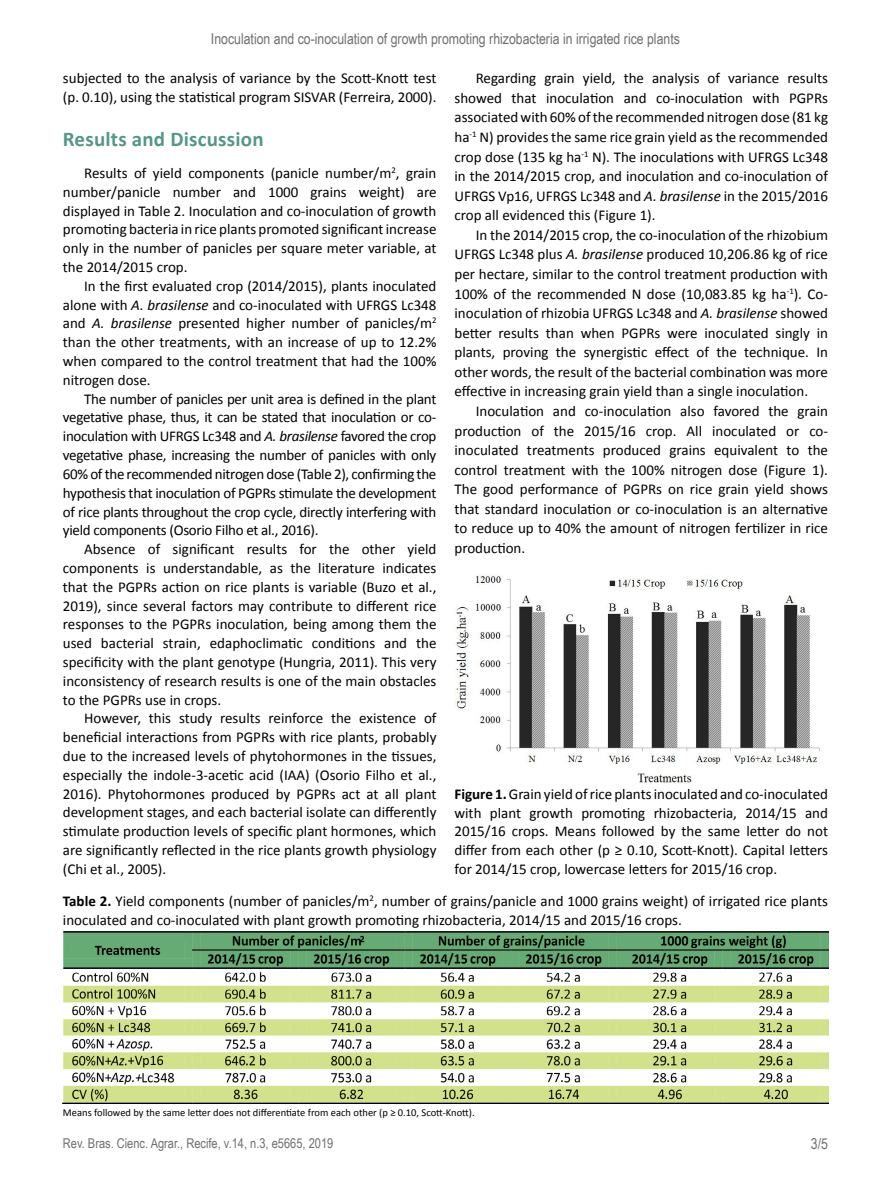
<style>
.page{position:relative;width:891px;height:1188px;background:#fff}
.page>*{position:absolute;margin:0;border:0;box-sizing:border-box;transform-origin:0 0}
.t1{font:700 21px "Calibri";letter-spacing:.01em;color:#549788}
.t2{font:15px/18.8px "Calibri";color:#000;text-align:justify}
.t3{font:15px "Arial Narrow";color:#706f6f}
.t4{font:13.5px "Arial Narrow";color:#706f6f}
.t5{font:10.5px "Calibri";color:#000}
.s1{font-style:italic}
.s2{font-weight:700}
</style>
<div class="page">
<img style="left:63px;top:931px;width:765px;height:173px">
<img style="left:454px;top:574px;width:366px;height:209px">
<p class="t3" style="left:211px;top:28px;width:471px">Inoculation and co-inoculation of growth promoting rhizobacteria in irrigated rice plants</p>
<p class="t2" style="left:63px;top:69px;width:375px">subjected to the analysis of variance by the Scott-Knott test (p. 0.10), using the statistical program SISVAR (Ferreira, 2000).</p>
<h1 class="t1" style="left:63px;top:126px;width:202px">Results and Discussion</h1>
<p class="t2" style="left:63px;top:164px;width:375px;text-indent:21px">Results of yield components (panicle number/m<sup>2</sup>, grain number/panicle number and 1000 grains weight) are displayed in Table 2. Inoculation and co-inoculation of growth promoting bacteria in rice plants promoted significant increase only in the number of panicles per square meter variable, at the 2014/2015 crop.</p>
<p class="t2" style="left:63px;top:276px;width:375px;text-indent:21px">In the first evaluated crop (2014/2015), plants inoculated alone with <span class="s1">A. brasilense</span> and co-inoculated with UFRGS Lc348 and <span class="s1">A. brasilense</span> presented higher number of panicles/m<sup>2 </sup>than the other treatments, with an increase of up to 12.2% when compared to the control treatment that had the 100% nitrogen dose.</p>
<p class="t2" style="left:63px;top:389px;width:375px;text-indent:21px">The number of panicles per unit area is defined in the plant vegetative phase, thus, it can be stated that inoculation or co&shy;inoculation with UFRGS Lc348 and <span class="s1">A. brasilense</span> favored the crop vegetative phase, increasing the number of panicles with only 60% of the recommended nitrogen dose (Table 2), confirming the hypothesis that inoculation of PGPRs stimulate the development of rice plants throughout the crop cycle, directly interfering with yield components (Osorio Filho et al., 2016).</p>
<p class="t2" style="left:63px;top:540px;width:375px;text-indent:21px">Absence of significant results for the other yield components is understandable, as the literature indicates that the PGPRs action on rice plants is variable (Buzo et al., 2019), since several factors may contribute to different rice responses to the PGPRs inoculation, being among them the used bacterial strain, edaphoclimatic conditions and the specificity with the plant genotype (Hungria, 2011). This very inconsistency of research results is one of the main obstacles to the PGPRs use in crops.</p>
<p class="t2" style="left:63px;top:709px;width:375px;text-indent:21px">However, this study results reinforce the existence of beneficial interactions from PGPRs with rice plants, probably due to the increased levels of phytohormones in the tissues, especially the indole-3-acetic acid (IAA) (Osorio Filho et al., 2016). Phytohormones produced by PGPRs act at all plant development stages, and each bacterial isolate can differently stimulate production levels of specific plant hormones, which are significantly reflected in the rice plants growth physiology (Chi et al., 2005).</p>
<p class="t2" style="left:454px;top:69px;width:375px;line-height:19.5px;text-indent:21px">Regarding grain yield, the analysis of variance results showed that inoculation and co-inoculation with PGPRs associated with 60% of the recommended nitrogen dose (81 kg ha<sup>-1</sup> N) provides the same rice grain yield as the recommended crop dose (135 kg ha<sup>-1</sup> N). The inoculations with UFRGS Lc348 in the 2014/2015 crop, and inoculation and co-inoculation of UFRGS Vp16, UFRGS Lc348 and <span class="s1">A. brasilense</span> in the 2015/2016 crop all evidenced this (Figure 1).</p>
<p class="t2" style="left:454px;top:225px;width:375px;line-height:19.5px;text-indent:21px">In the 2014/2015 crop, the co-inoculation of the rhizobium UFRGS Lc348 plus <span class="s1">A. brasilense</span> produced 10,206.86 kg of rice per hectare, similar to the control treatment production with 100% of the recommended N dose (10,083.85 kg ha<sup>-1</sup>). Co&shy;inoculation of rhizobia UFRGS Lc348 and <span class="s1">A. brasilense</span> showed better results than when PGPRs were inoculated singly in plants, proving the synergistic effect of the technique. In other words, the result of the bacterial combination was more effective in increasing grain yield than a single inoculation.</p>
<p class="t2" style="left:455px;top:401px;width:375px;line-height:19.6px;text-indent:21px">Inoculation and co-inoculation also favored the grain production of the 2015/16 crop. All inoculated or co&shy;inoculated treatments produced grains equivalent to the control treatment with the 100% nitrogen dose (Figure 1).<br>The good performance of PGPRs on rice grain yield shows that standard inoculation or co-inoculation is an alternative to reduce up to 40% the amount of nitrogen fertilizer in rice production.</p>
<p class="t2" style="left:454px;top:785px;width:375px"><span class="s2">Figure 1.</span> Grain yield of rice plants inoculated and co-inoculated with plant growth promoting rhizobacteria, 2014/15 and 2015/16 crops. Means followed by the same letter do not differ from each other (p ≥ 0.10, Scott-Knott). Capital letters for 2014/15 crop, lowercase letters for 2015/16 crop.</p>
<p class="t2" style="left:63px;top:892px;width:767px"><span class="s2">Table 2.</span> Yield components (number of panicles/m<sup>2</sup>, number of grains/panicle and 1000 grains weight) of irrigated rice plants inoculated and co-inoculated with plant growth promoting rhizobacteria, 2014/15 and 2015/16 crops.</p>
<p class="t5" style="left:63px;top:1106px;width:413px">Means followed by the same letter does not differentiate from each other (p ≥ 0.10, Scott-Knott).</p>
<p class="t4" style="left:63px;top:1134px;width:272px">Rev. Bras. Cienc. Agrar., Recife, v.14, n.3, e5665, 2019</p>
<p class="t3" style="left:811px;top:1133px;width:19px">3/5</p>
</div>
